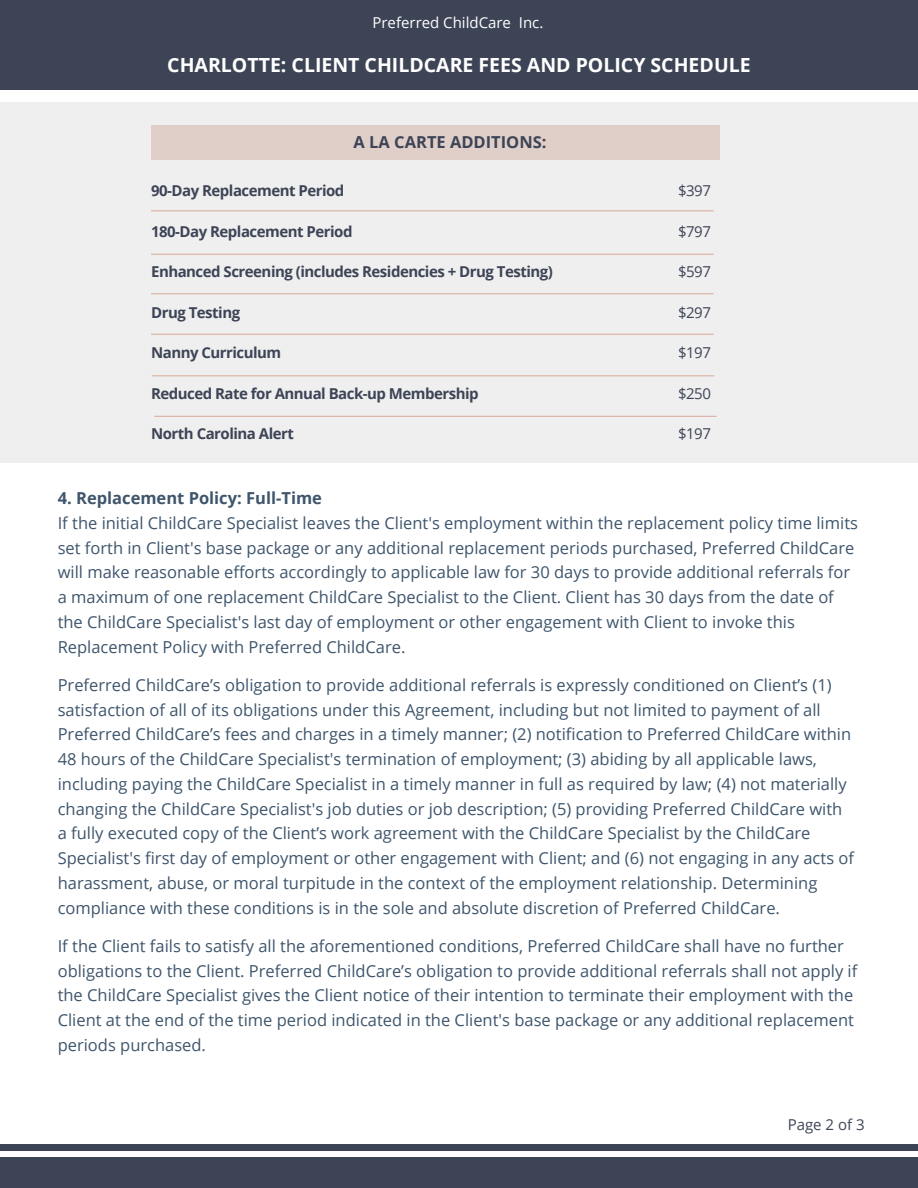
<style>
.page{position:relative;width:918px;height:1188px;background:#fff}
.page>*{position:absolute;margin:0;border:0;box-sizing:border-box;transform-origin:0 0}
.t1{font:700 19.5px "Open Sans";color:#fff}
.t2{font:16.5px/24.8px "Open Sans";color:#3e556c}
.t3{font:700 16.5px "Open Sans";color:#3e556c}
.t4{font:700 16.5px "Open Sans";color:#3d4456}
.t5{font:700 15px "Open Sans";letter-spacing:-.035em;color:#3d4456}
.t6{font:15px "Open Sans";letter-spacing:-.035em;color:#3d4456}
.t7{font:15px "Open Sans";color:#fff}
</style>
<div class="page">
<div style="left:0;top:0;width:918px;height:90px;background:#3d4456"></div>
<div style="left:0;top:1157px;width:918px;height:31px;background:#3d4456"></div>
<div style="left:0;top:1144px;width:918px;height:7px;background:#3d4456"></div>
<div style="left:0;top:103px;width:918px;height:360px;background:#efefef"></div>
<hr style="left:151px;top:210px;width:563px;height:1px;background:#dab1a3">
<hr style="left:151px;top:254px;width:563px;height:1px;background:#dab1a3">
<hr style="left:151px;top:293px;width:563px;height:1px;background:#dab1a3">
<hr style="left:151px;top:334px;width:563px;height:1px;background:#dab1a3">
<hr style="left:152px;top:375px;width:562px;height:1px;background:#dab1a3">
<hr style="left:154px;top:416px;width:563px;height:1px;background:#dab1a3">
<div style="left:151px;top:125px;width:568px;height:34px;background:#e0cfc9"></div>
<p class="t7" style="left:373px;top:12px;width:172px">Preferred ChildCare Inc.</p>
<p class="t1" style="left:167px;top:51px;width:585px">CHARLOTTE: CLIENT CHILDCARE FEES AND POLICY SCHEDULE</p>
<p class="t4" style="left:354px;top:130px;width:195px">A LA CARTE ADDITIONS:</p>
<p class="t5" style="left:151px;top:180px;width:195px">90-Day Replacement Period</p>
<p class="t5" style="left:151px;top:221px;width:203px">180-Day Replacement Period</p>
<p class="t5" style="left:151px;top:261px;width:403px">Enhanced Screening (includes Residencies + Drug Testing)</p>
<p class="t5" style="left:151px;top:302px;width:91px">Drug Testing</p>
<p class="t5" style="left:151px;top:342px;width:132px">Nanny Curriculum</p>
<p class="t5" style="left:151px;top:383px;width:329px">Reduced Rate for Annual Back-up Membership</p>
<p class="t5" style="left:151px;top:423px;width:144px">North Carolina Alert</p>
<p class="t6" style="left:678px;top:181px;width:34px">$397</p>
<p class="t6" style="left:678px;top:221px;width:34px">$797</p>
<p class="t6" style="left:678px;top:262px;width:34px">$597</p>
<p class="t6" style="left:678px;top:302px;width:34px">$297</p>
<p class="t6" style="left:678px;top:343px;width:34px">$197</p>
<p class="t6" style="left:678px;top:383px;width:34px">$250</p>
<p class="t6" style="left:678px;top:424px;width:34px">$197</p>
<p class="t3" style="left:58px;top:486px;width:266px">4. Replacement Policy: Full-Time</p>
<p class="t2" style="left:58px;top:510px;width:802px">If the initial ChildCare Specialist leaves the Client's employment within the replacement policy time limits set forth in Client's base package or any additional replacement periods purchased, Preferred ChildCare will make reasonable efforts accordingly to applicable law for 30 days to provide additional referrals for a maximum of one replacement ChildCare Specialist to the Client. Client has 30 days from the date of the ChildCare Specialist's last day of employment or other engagement with Client to invoke this Replacement Policy with Preferred ChildCare.</p>
<p class="t2" style="left:58px;top:672px;width:798px">Preferred ChildCare’s obligation to provide additional referrals is expressly conditioned on Client’s (1) satisfaction of all of its obligations under this Agreement, including but not limited to payment of all Preferred ChildCare’s fees and charges in a timely manner; (2) notification to Preferred ChildCare within 48 hours of the ChildCare Specialist's termination of employment; (3) abiding by all applicable laws, including paying the ChildCare Specialist in a timely manner in full as required by law; (4) not materially changing the ChildCare Specialist's job duties or job description; (5) providing Preferred ChildCare with a fully executed copy of the Client’s work agreement with the ChildCare Specialist by the ChildCare Specialist's first day of employment or other engagement with Client; and (6) not engaging in any acts of harassment, abuse, or moral turpitude in the context of the employment relationship. Determining compliance with these conditions is in the sole and absolute discretion of Preferred ChildCare.</p>
<p class="t2" style="left:58px;top:933px;width:801px">If the Client fails to satisfy all the aforementioned conditions, Preferred ChildCare shall have no further obligations to the Client. Preferred ChildCare’s obligation to provide additional referrals shall not apply if the ChildCare Specialist gives the Client notice of their intention to terminate their employment with the Client at the end of the time period indicated in the Client's base package or any additional replacement periods purchased.</p>
<p class="t6" style="left:788px;top:1114px;width:78px">Page 2 of 3</p>
</div>
